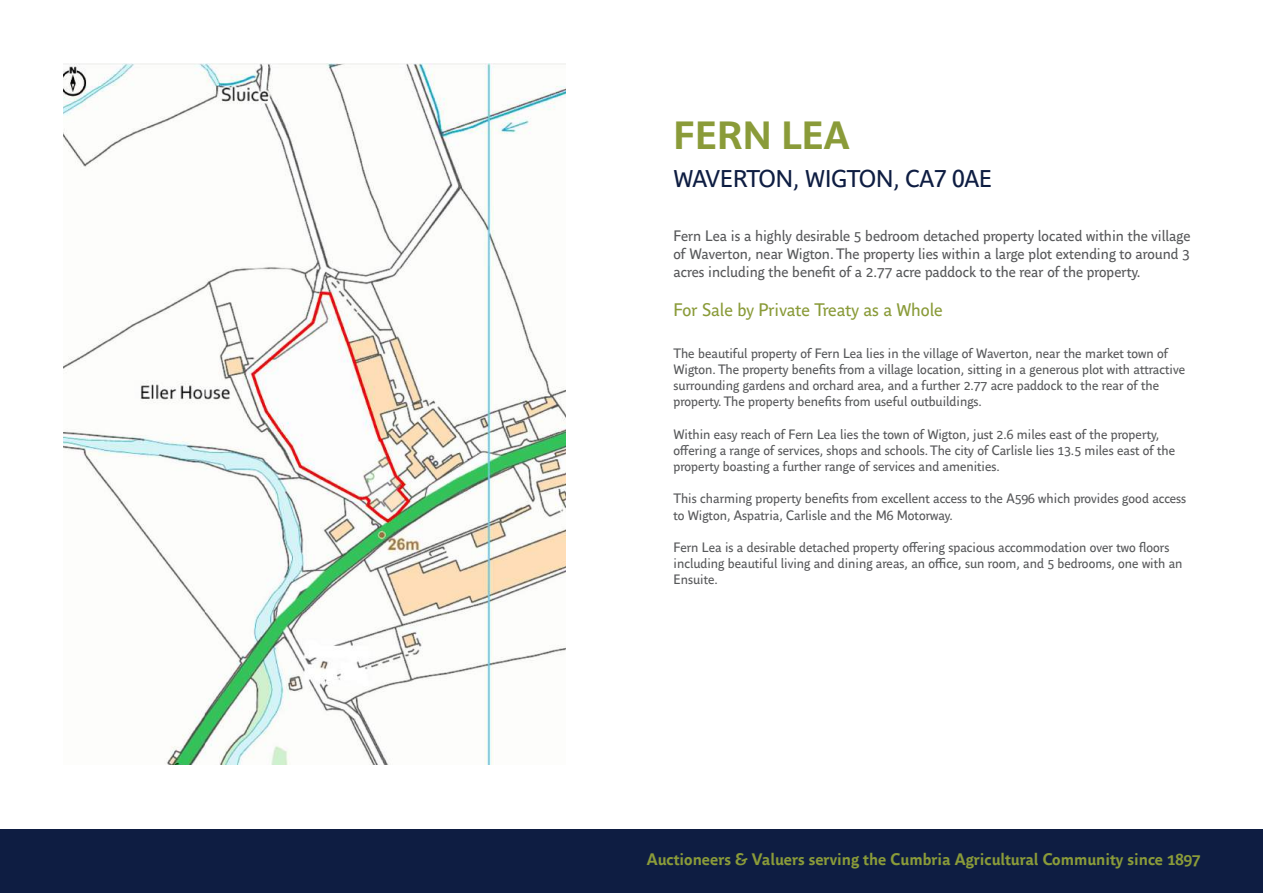
<style>
.page{position:relative;width:1263px;height:893px;background:#fff}
.page>*{position:absolute;margin:0;border:0;box-sizing:border-box;transform-origin:0 0}
.t1{font:700 39px "Parisine Office Std";color:#8a9b39}
.t2{font:24px "Parisine Office Std";color:#0e1d42}
.t3{font:18px "Parisine Office Std";color:#8a9b39}
.t4{font:700 16.5px "Parisine Office Std";color:#8a9b39}
.t5{font:15px/18px "Parisine Office Std";color:#57585a;text-align:justify}
.t6{font:13.5px/16.2px "Parisine Office Std";color:#57585a}
</style>
<div class="page">
<div style="left:0;top:829px;width:1263px;height:64px;background:#0e1d42"></div>
<img style="left:64px;top:64px;width:501px;height:700px">
<h1 class="t1" style="left:673px;top:113px;width:178px">FERN LEA</h1>
<h2 class="t2" style="left:673px;top:164px;width:320px">WAVERTON, WIGTON, CA7 0AE</h2>
<p class="t5" style="left:673px;top:227px;width:518px">Fern Lea is a highly desirable 5 bedroom detached property located within the village of Waverton, near Wigton. The property lies within a large plot extending to around 3 acres including the benefit of a 2.77 acre paddock to the rear of the property.</p>
<h3 class="t3" style="left:673px;top:299px;width:271px">For Sale by Private Treaty as a Whole</h3>
<p class="t6" style="left:673px;top:345px;width:513px">The beautiful property of Fern Lea lies in the village of Waverton, near the market town of Wigton. The property benefits from a village location, sitting in a generous plot with attractive surrounding gardens and orchard area, and a further 2.77 acre paddock to the rear of the property. The property benefits from useful outbuildings.</p>
<p class="t6" style="left:673px;top:426px;width:503px">Within easy reach of Fern Lea lies the town of Wigton, just 2.6 miles east of the property, offering a range of services, shops and schools. The city of Carlisle lies 13.5 miles east of the property boasting a further range of services and amenities.</p>
<p class="t6" style="left:673px;top:491px;width:514px">This charming property benefits from excellent access to the A596 which provides good access to Wigton, Aspatria, Carlisle and the M6 Motorway.</p>
<p class="t6" style="left:673px;top:540px;width:511px">Fern Lea is a desirable detached property offering spacious accommodation over two floors including beautiful living and dining areas, an office, sun room, and 5 bedrooms, one with an<br>Ensuite.</p>
<p class="t4" style="left:647px;top:849px;width:555px">Auctioneers &amp; Valuers serving the Cumbria Agricultural Community since 1897</p>
</div>
